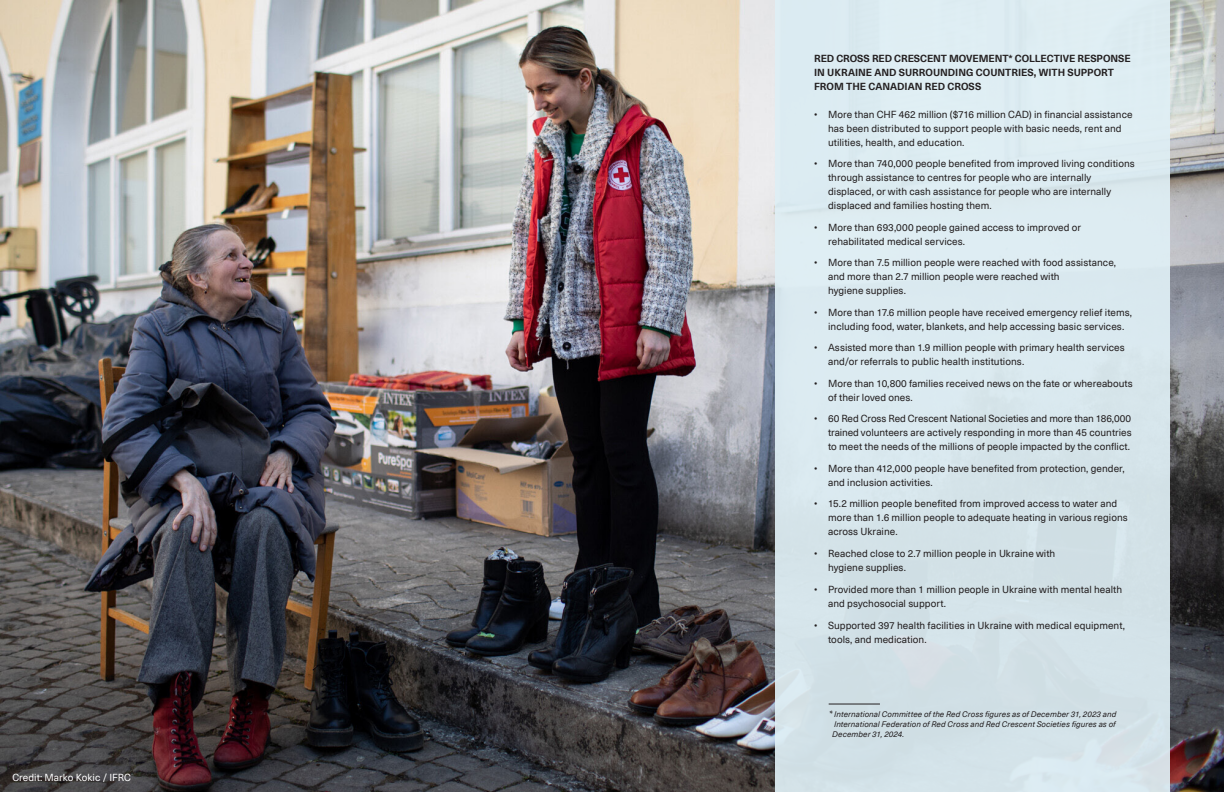
<style>
.page{position:relative;width:1224px;height:792px;background:#fff}
.page>*{position:absolute;margin:0;border:0;box-sizing:border-box;transform-origin:0 0}
.t1{font:10px/14px "Neue Haas Unica Pro";letter-spacing:.005em;color:#231f20}
.t2{font:700 10px/14px "Neue Haas Unica Pro";letter-spacing:-.005em;color:#231f20}
.t3{font:10px "Neue Haas Unica Pro";color:#fff}
.t4{font:italic 8px/10px "Neue Haas Unica Pro";letter-spacing:.01em;color:#231f20;text-align:justify}
.s1{font-size:9px}
</style>
<div class="page">
<img style="left:0;top:0;width:1224px;height:792px">
<div style="left:775px;top:0;width:395px;height:792px;background:#dfeff5"></div>
<hr style="left:829px;top:704px;width:51px;height:1px;background:#231f20">
<p class="t3" style="left:12px;top:772px;width:120px">Credit: Marko Kokic / IFRC</p>
<p class="t2" style="left:814px;top:51px;width:318px">RED CROSS RED CRESCENT MOVEMENT* COLLECTIVE RESPONSE<br>IN UKRAINE AND SURROUNDING COUNTRIES, WITH SUPPORT<br>FROM THE CANADIAN RED CROSS</p>
<p class="t1" style="left:828px;top:107px;width:306px;text-indent:-14px">• More than CHF 462 million ($716 million CAD) in financial assistance has been distributed to support people with basic needs, rent and utilities, health, and education.</p>
<p class="t1" style="left:828px;top:157px;width:308px;text-indent:-14px">• More than 740,000 people benefited from improved living conditions through assistance to centres for people who are internally displaced, or with cash assistance for people who are internally displaced and families hosting them.</p>
<p class="t1" style="left:828px;top:220px;width:254px;text-indent:-14px">• More than 693,000 people gained access to improved or rehabilitated medical services.</p>
<p class="t1" style="left:828px;top:256px;width:290px;text-indent:-14px">• More than 7.5 million people were reached with food assistance, and more than 2.7 million people were reached with<br>hygiene supplies.</p>
<p class="t1" style="left:828px;top:305px;width:305px;text-indent:-14px">• More than 17.6 million people have received emergency relief items, including food, water, blankets, and help accessing basic services.</p>
<p class="t1" style="left:828px;top:341px;width:298px;text-indent:-14px">• Assisted more than 1.9 million people with primary health services and/or referrals to public health institutions.</p>
<p class="t1" style="left:828px;top:376px;width:306px;text-indent:-14px">• More than 10,800 families received news on the fate or whereabouts of their loved ones.</p>
<p class="t1" style="left:828px;top:412px;width:305px;text-align:justify;text-indent:-14px">• 60 Red Cross Red Crescent National Societies and more than 186,000 trained volunteers are actively responding in more than 45 countries to meet the needs of the millions of people impacted by the conflict.</p>
<p class="t1" style="left:828px;top:461px;width:298px;text-indent:-14px">• More than 412,000 people have benefited from protection, gender, and inclusion activities.</p>
<p class="t1" style="left:828px;top:497px;width:301px;text-indent:-14px">• 15.2 million people benefited from improved access to water and more than 1.6 million people to adequate heating in various regions across Ukraine.</p>
<p class="t1" style="left:828px;top:547px;width:229px;text-indent:-14px">• Reached close to 2.7 million people in Ukraine with hygiene supplies.</p>
<p class="t1" style="left:828px;top:583px;width:296px;text-indent:-14px">• Provided more than 1 million people in Ukraine with mental health and psychosocial support.</p>
<p class="t1" style="left:828px;top:619px;width:298px;text-indent:-14px">• Supported 397 health facilities in Ukraine with medical equipment, tools, and medication.</p>
<p class="t4" style="left:832px;top:710px;width:286px;text-indent:-4px"><span class="s1">*</span> International Committee of the Red Cross figures as of December 31, 2023 and International Federation of Red Cross and Red Crescent Societies figures as of December 31, 2024.</p>
</div>
